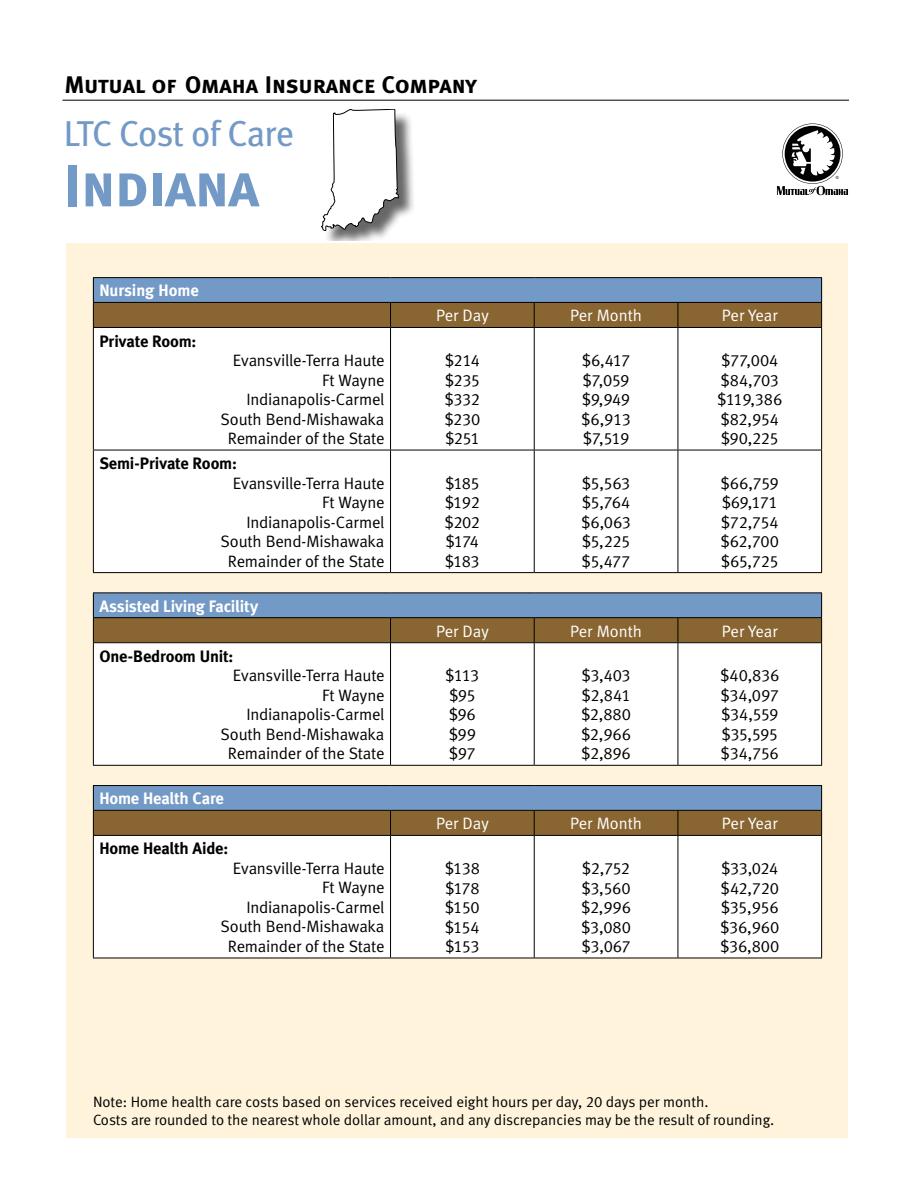
<style>
.page{position:relative;width:918px;height:1188px;background:#fff}
.page>*{position:absolute;margin:0;border:0;box-sizing:border-box;transform-origin:0 0}
.t1{font:60px "Meta Bold LF Caps";letter-spacing:-.02em;color:#7399c6}
.t2{font:36px "Meta Book LF";letter-spacing:-.025em;color:#7399c6}
.t3{font:24px "Meta Bold LF Caps";letter-spacing:-.01em;color:#000}
.t4{font:16.5px/19.5px "Meta Normal LF";letter-spacing:-.015em;color:#000;text-align:justify}
.t5{font:16.5px "Meta Normal LF";color:#fff}
.t6{font:16.5px "Meta Bold LF";letter-spacing:-.01em;color:#000}
.t7{font:16.5px "Meta Bold LF";letter-spacing:-.01em;color:#fff}
.t8{font:15px/18px "Meta Normal LF";color:#000}
</style>
<div class="page">
<svg style="left:777px;top:124px;width:71px;height:71px"></svg>
<hr style="left:63px;top:100px;width:786px;height:1px;background:#000">
<div style="left:67px;top:244px;width:781px;height:894px;background:#fff4db"></div>
<div style="left:325px;top:112px;width:92px;height:128px;background:#000;opacity:.6"></div>
<svg style="left:321px;top:109px;width:78px;height:122px"></svg>
<div style="left:94px;top:328px;width:727px;height:244px;background:#fff"></div>
<hr style="left:93px;top:328px;width:1px;height:122px;background:#000">
<hr style="left:390px;top:328px;width:1px;height:122px;background:#000">
<hr style="left:534px;top:328px;width:1px;height:122px;background:#000">
<hr style="left:678px;top:328px;width:1px;height:122px;background:#000">
<hr style="left:821px;top:328px;width:1px;height:122px;background:#000">
<hr style="left:93px;top:450px;width:298px;height:1px;background:#000">
<hr style="left:93px;top:450px;width:1px;height:122px;background:#000">
<hr style="left:391px;top:450px;width:143px;height:1px;background:#000">
<hr style="left:390px;top:450px;width:1px;height:122px;background:#000">
<hr style="left:534px;top:450px;width:144px;height:1px;background:#000">
<hr style="left:534px;top:450px;width:1px;height:122px;background:#000">
<hr style="left:678px;top:450px;width:144px;height:1px;background:#000">
<hr style="left:678px;top:450px;width:1px;height:122px;background:#000">
<hr style="left:821px;top:450px;width:1px;height:122px;background:#000">
<hr style="left:93px;top:572px;width:298px;height:1px;background:#000">
<hr style="left:391px;top:572px;width:143px;height:1px;background:#000">
<hr style="left:534px;top:572px;width:144px;height:1px;background:#000">
<hr style="left:678px;top:572px;width:144px;height:1px;background:#000">
<hr style="left:93px;top:277px;width:298px;height:1px;background:#000">
<hr style="left:391px;top:277px;width:143px;height:1px;background:#000">
<hr style="left:534px;top:277px;width:144px;height:1px;background:#000">
<hr style="left:678px;top:277px;width:144px;height:1px;background:#000">
<svg style="left:93px;top:278px;width:729px;height:49px;background:#7a7b78"></svg>
<hr style="left:93px;top:327px;width:298px;height:1px;background:#000">
<hr style="left:391px;top:327px;width:143px;height:1px;background:#000">
<hr style="left:534px;top:327px;width:144px;height:1px;background:#000">
<hr style="left:678px;top:327px;width:144px;height:1px;background:#000">
<div style="left:94px;top:643px;width:727px;height:122px;background:#fff"></div>
<hr style="left:93px;top:592px;width:298px;height:1px;background:#000">
<hr style="left:391px;top:592px;width:143px;height:1px;background:#000">
<hr style="left:534px;top:592px;width:144px;height:1px;background:#000">
<hr style="left:678px;top:592px;width:144px;height:1px;background:#000">
<hr style="left:93px;top:643px;width:1px;height:122px;background:#000">
<hr style="left:390px;top:643px;width:1px;height:122px;background:#000">
<hr style="left:534px;top:643px;width:1px;height:122px;background:#000">
<hr style="left:678px;top:643px;width:1px;height:122px;background:#000">
<hr style="left:821px;top:643px;width:1px;height:122px;background:#000">
<hr style="left:93px;top:765px;width:298px;height:1px;background:#000">
<hr style="left:391px;top:765px;width:143px;height:1px;background:#000">
<hr style="left:534px;top:765px;width:144px;height:1px;background:#000">
<hr style="left:678px;top:765px;width:144px;height:1px;background:#000">
<svg style="left:93px;top:593px;width:729px;height:49px;background:#797a77"></svg>
<hr style="left:93px;top:642px;width:298px;height:1px;background:#000">
<hr style="left:391px;top:642px;width:143px;height:1px;background:#000">
<hr style="left:534px;top:642px;width:144px;height:1px;background:#000">
<hr style="left:678px;top:642px;width:144px;height:1px;background:#000">
<div style="left:94px;top:836px;width:727px;height:122px;background:#fff"></div>
<hr style="left:93px;top:785px;width:298px;height:1px;background:#000">
<hr style="left:391px;top:785px;width:143px;height:1px;background:#000">
<hr style="left:534px;top:785px;width:144px;height:1px;background:#000">
<hr style="left:678px;top:785px;width:144px;height:1px;background:#000">
<hr style="left:93px;top:836px;width:1px;height:122px;background:#000">
<hr style="left:390px;top:836px;width:1px;height:122px;background:#000">
<hr style="left:534px;top:836px;width:1px;height:122px;background:#000">
<hr style="left:678px;top:836px;width:1px;height:122px;background:#000">
<hr style="left:821px;top:836px;width:1px;height:122px;background:#000">
<hr style="left:93px;top:958px;width:298px;height:1px;background:#000">
<hr style="left:391px;top:958px;width:143px;height:1px;background:#000">
<hr style="left:534px;top:958px;width:144px;height:1px;background:#000">
<hr style="left:678px;top:958px;width:144px;height:1px;background:#000">
<svg style="left:93px;top:786px;width:729px;height:49px;background:#7a7b78"></svg>
<hr style="left:93px;top:835px;width:298px;height:1px;background:#000">
<hr style="left:391px;top:835px;width:143px;height:1px;background:#000">
<hr style="left:534px;top:835px;width:144px;height:1px;background:#000">
<hr style="left:678px;top:835px;width:144px;height:1px;background:#000">
<h3 class="t3" style="left:64px;top:70px;width:414px">Mutual of Omaha Insurance Company</h3>
<h2 class="t2" style="left:64px;top:113px;width:232px">LTC Cost of Care</h2>
<h1 class="t1" style="left:64px;top:150px;width:197px">Indiana</h1>
<p class="t7" style="left:99px;top:281px;width:101px">Nursing Home</p>
<p class="t6" style="left:99px;top:331px;width:99px">Private Room:</p>
<p class="t5" style="left:436px;top:306px;width:54px">Per Day</p>
<p class="t5" style="left:570px;top:306px;width:73px">Per Month</p>
<p class="t5" style="left:722px;top:306px;width:57px">Per Year</p>
<p class="t4" style="left:221px;top:350px;width:165px;text-align:right">Evansville-Terra Haute<br>Ft Wayne<br>Indianapolis-Carmel<br>South Bend-Mishawaka<br>Remainder of the State</p>
<p class="t4" style="left:444px;top:350px;width:37px">$214 $235 $332 $230 $251</p>
<p class="t4" style="left:581px;top:350px;width:51px">$6,417 $7,059 $9,949 $6,913 $7,519</p>
<p class="t4" style="left:717px;top:350px;width:67px;text-align:left">$77,004 $84,703 $119,386 $82,954 $90,225</p>
<p class="t6" style="left:99px;top:454px;width:139px">Semi-Private Room:</p>
<p class="t4" style="left:221px;top:473px;width:165px;text-align:right">Evansville-Terra Haute<br>Ft Wayne<br>Indianapolis-Carmel<br>South Bend-Mishawaka<br>Remainder of the State</p>
<p class="t4" style="left:445px;top:473px;width:37px">$185 $192 $202 $174 $183</p>
<p class="t4" style="left:581px;top:473px;width:51px">$5,563 $5,764 $6,063 $5,225 $5,477</p>
<p class="t4" style="left:721px;top:473px;width:60px">$66,759 $69,171 $72,754 $62,700 $65,725</p>
<p class="t7" style="left:99px;top:596px;width:160px">Assisted Living Facility</p>
<p class="t5" style="left:436px;top:621px;width:54px">Per Day</p>
<p class="t5" style="left:570px;top:621px;width:73px">Per Month</p>
<p class="t5" style="left:722px;top:621px;width:57px">Per Year</p>
<p class="t6" style="left:99px;top:646px;width:136px">One-Bedroom Unit:</p>
<p class="t4" style="left:221px;top:666px;width:165px;text-align:right">Evansville-Terra Haute<br>Ft Wayne<br>Indianapolis-Carmel<br>South Bend-Mishawaka<br>Remainder of the State</p>
<p class="t4" style="left:445px;top:666px;width:36px;text-align:left">$113 $95 $96 $99 $97</p>
<p class="t4" style="left:581px;top:666px;width:51px">$3,403 $2,841 $2,880 $2,966 $2,896</p>
<p class="t4" style="left:720px;top:666px;width:61px">$40,836 $34,097 $34,559 $35,595 $34,756</p>
<p class="t7" style="left:99px;top:789px;width:126px">Home Health Care</p>
<p class="t5" style="left:436px;top:814px;width:54px">Per Day</p>
<p class="t5" style="left:570px;top:814px;width:73px">Per Month</p>
<p class="t5" style="left:722px;top:814px;width:57px">Per Year</p>
<p class="t6" style="left:99px;top:839px;width:130px">Home Health Aide:</p>
<p class="t4" style="left:221px;top:858px;width:165px;text-align:right">Evansville-Terra Haute<br>Ft Wayne<br>Indianapolis-Carmel<br>South Bend-Mishawaka<br>Remainder of the State</p>
<p class="t4" style="left:445px;top:858px;width:37px">$138 $178 $150 $154 $153</p>
<p class="t4" style="left:581px;top:858px;width:51px">$2,752 $3,560 $2,996 $3,080 $3,067</p>
<p class="t4" style="left:720px;top:858px;width:61px">$33,024 $42,720 $35,956 $36,960 $36,800</p>
<p class="t8" style="left:93px;top:1092px;width:683px">Note: Home health care costs based on services received eight hours per day, 20 days per month.<br>Costs are rounded to the nearest whole dollar amount, and any discrepancies may be the result of rounding.</p>
</div>
